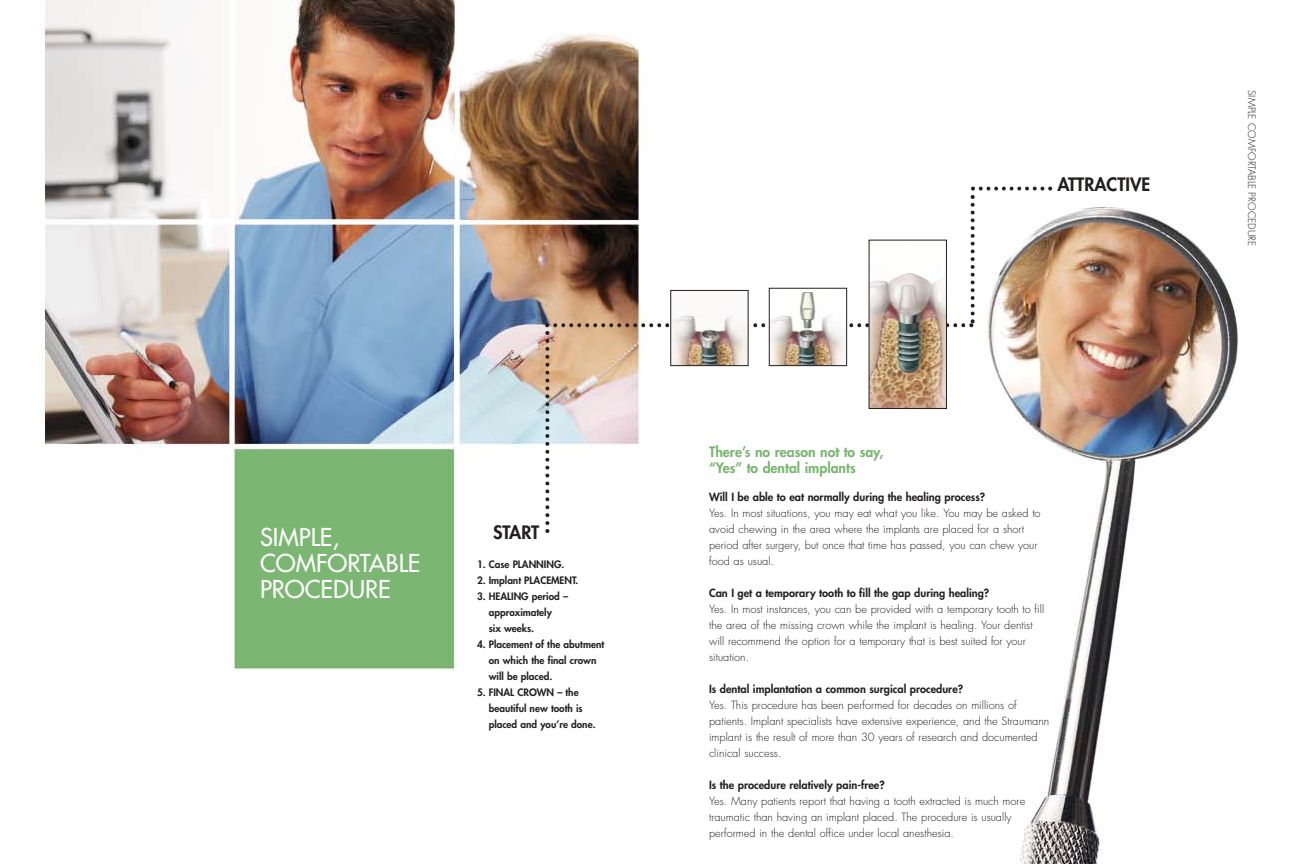
<style>
.page{position:relative;width:1296px;height:864px;background:#fff}
.page>*{position:absolute;margin:0;border:0;box-sizing:border-box;transform-origin:0 0}
.t1{font:24px/26px "Futura";color:#fff}
.t2{font:800 18px "Futura";color:#231f1f}
.t3{font:800 14px/16px "Futura";color:#78b66e}
.t4{font:300 11px/16px "Futura";color:#231f1f}
.t5{font:800 11px "Futura";color:#231f1f}
.t6{font:800 10px/16px "Futura";color:#231f1f}
.t7{font:300 10px "Futura";color:#231f1f}
</style>
<div class="page">
<img style="left:41px;top:0;width:1197px;height:864px">
<img style="left:545px;top:187px;width:507px;height:346px">
<h1 class="t1" style="left:260px;top:526px;width:162px">SIMPLE,<br>COMFORTABLE<br>PROCEDURE</h1>
<h2 class="t2" style="left:493px;top:523px;width:48px">START</h2>
<p class="t6" style="left:477px;top:557px;width:89px">1. Case PLANNING.</p>
<p class="t6" style="left:477px;top:573px;width:103px">2. Implant PLACEMENT.</p>
<p class="t6" style="left:489px;top:589px;width:81px;text-indent:-12px">3. HEALING period – approximately<br>six weeks.</p>
<p class="t6" style="left:489px;top:637px;width:117px;text-indent:-12px">4. Placement of the abutment on which the final crown will be placed.</p>
<p class="t6" style="left:489px;top:685px;width:108px;text-indent:-12px">5. FINAL CROWN – the beautiful new tooth is placed and you’re done.</p>
<h2 class="t2" style="left:1057px;top:176px;width:94px">ATTRACTIVE</h2>
<p class="t3" style="left:709px;top:445px;width:176px">There’s no reason not to say, “Yes” to dental implants</p>
<p class="t5" style="left:709px;top:492px;width:278px">Will I be able to eat normally during the healing process?</p>
<p class="t4" style="left:709px;top:506px;width:333px">Yes. In most situations, you may eat what you like. You may be asked to avoid chewing in the area where the implants are placed for a short period after surgery, but once that time has passed, you can chew your food as usual.</p>
<p class="t5" style="left:709px;top:588px;width:282px">Can I get a temporary tooth to fill the gap during healing?</p>
<p class="t4" style="left:709px;top:602px;width:337px">Yes. In most instances, you can be provided with a temporary tooth to fill the area of the missing crown while the implant is healing. Your dentist will recommend the option for a temporary that is best suited for your situation.</p>
<p class="t5" style="left:709px;top:684px;width:256px">Is dental implantation a common surgical procedure?</p>
<p class="t4" style="left:709px;top:698px;width:342px">Yes. This procedure has been performed for decades on millions of patients. Implant specialists have extensive experience, and the Straumann implant is the result of more than 30 years of research and documented clinical success.</p>
<p class="t5" style="left:709px;top:780px;width:177px">Is the procedure relatively pain-free?</p>
<p class="t4" style="left:709px;top:794px;width:318px">Yes. Many patients report that having a tooth extracted is much more traumatic than having an implant placed. The procedure is usually performed in the dental office under local anesthesia.</p>
<p class="t7" style="left:1256px;top:90px;width:158px;rotate:90deg">SIMPLE COMFORTABLE PROCEDURE</p>
</div>
